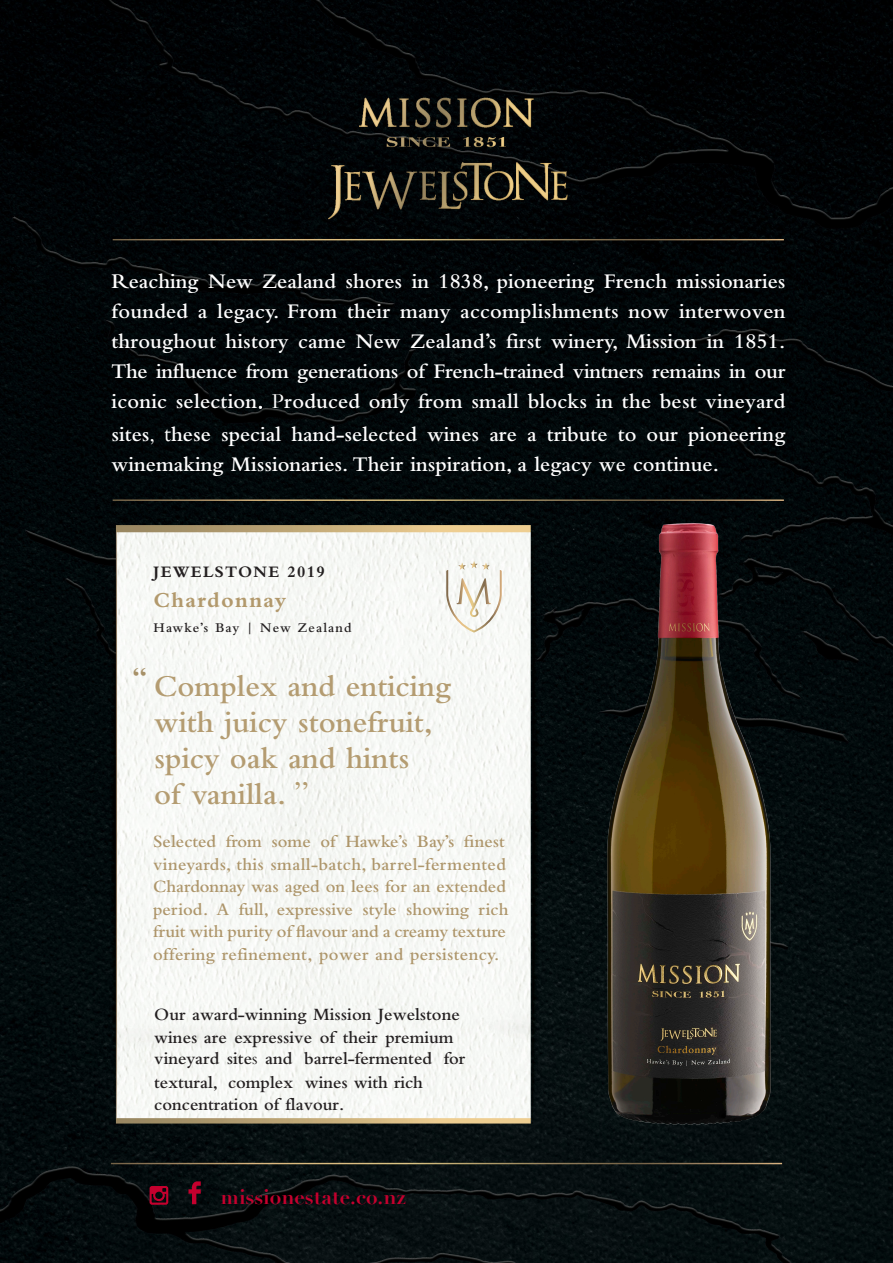
<style>
.page{position:relative;width:893px;height:1263px;background:#fff}
.page>*{position:absolute;margin:0;border:0;box-sizing:border-box;transform-origin:0 0}
.t1{font:600 31.5px/36.2px "Bembo";color:#b49c71}
.t2{font:600 31.5px "Bembo";color:#a79168}
.t3{font:700 22.35px "Bembo";letter-spacing:.06em;color:#b2996c}
.t4{font:600 21.75px/30px "Bembo";color:#fff;text-align:justify}
.t5{font:700 20.85px "Didot";color:#c5002e}
.t6{font:600 18px/22.5px "Bembo";color:#ae966b}
.t7{font:600 18px/22px "Bembo";color:#231f20}
.t8{font:700 16.65px "Bembo";letter-spacing:.08em;color:#231f20}
.t9{font:600 13.95px "Bembo";letter-spacing:.08em;color:#231f20}
.s1{font-weight:400}
.s2{font-weight:400;font-size:24px}
.s3{font-weight:400;font-size:33.45px}
.s4{font-family:"Bembo Std";font-weight:400}
</style>
<div class="page">
<img style="left:0;top:0;width:893px;height:1263px">
<svg style="left:150px;top:1186px;width:18px;height:19px"></svg>
<svg style="left:188px;top:1181px;width:13px;height:23px"></svg>
<svg style="left:446px;top:561px;width:56px;height:71px"></svg>
<img style="left:608px;top:522px;width:162px;height:602px">
<p class="t4" style="left:112px;top:266px;width:675px">Reaching New Zealand shores in 1838, pioneering French missionaries founded a legacy. From their many accomplishments now interwoven throughout history came New Zealand’s first winery, Mission in 1851.<br>The influence from generations of French-trained vintners remains in our iconic selection<span class="s1">. P</span>roduced only from small blocks in the best vineyard</p>
<p class="t4" style="left:112px;top:419px;width:675px;line-height:30.6px">sites<span class="s1">,</span> <span class="s2">t</span>hese special hand-selected wines are a tribute to our pioneering winemaking Missionaries. Their inspiration, a legacy we continue.</p>
<p class="t8" style="left:154px;top:563px;width:173px">JEWELSTONE 2019</p>
<p class="t3" style="left:154px;top:587px;width:134px">Chardonnay</p>
<p class="t9" style="left:154px;top:620px;width:199px">Hawke’s Bay | New Zealand</p>
<p class="t1" style="left:154px;top:668px;width:298px">Complex and enticing with juicy stonefruit, spicy oak and hints<br>of vanilla. <span class="s3">”</span></p>
<p class="t6" style="left:153px;top:831px;width:357px">Selected from some of Hawke’s Bay’s finest vineyards, this small-batch, barrel-fermented Chardonnay was aged on lees for an extended period. A full, expressive style showing rich fruit with purity of flavour and a creamy texture offering refinement, power and persistency.</p>
<p class="t2" style="left:132px;top:662px;width:18px">“</p>
<p class="t7" style="left:154px;top:1003px;width:313px">Our award-winning Mission Jewelstone wines are expressive of their premium vineyard site<span class="s4">s</span> and barrel-fermented for</p>
<p class="t7" style="left:154px;top:1071px;width:270px;line-height:22.5px">textural, complex wines with rich concentration of flavour.</p>
<p class="t5" style="left:221px;top:1183px;width:187px">missionestate.co.nz</p>
</div>
